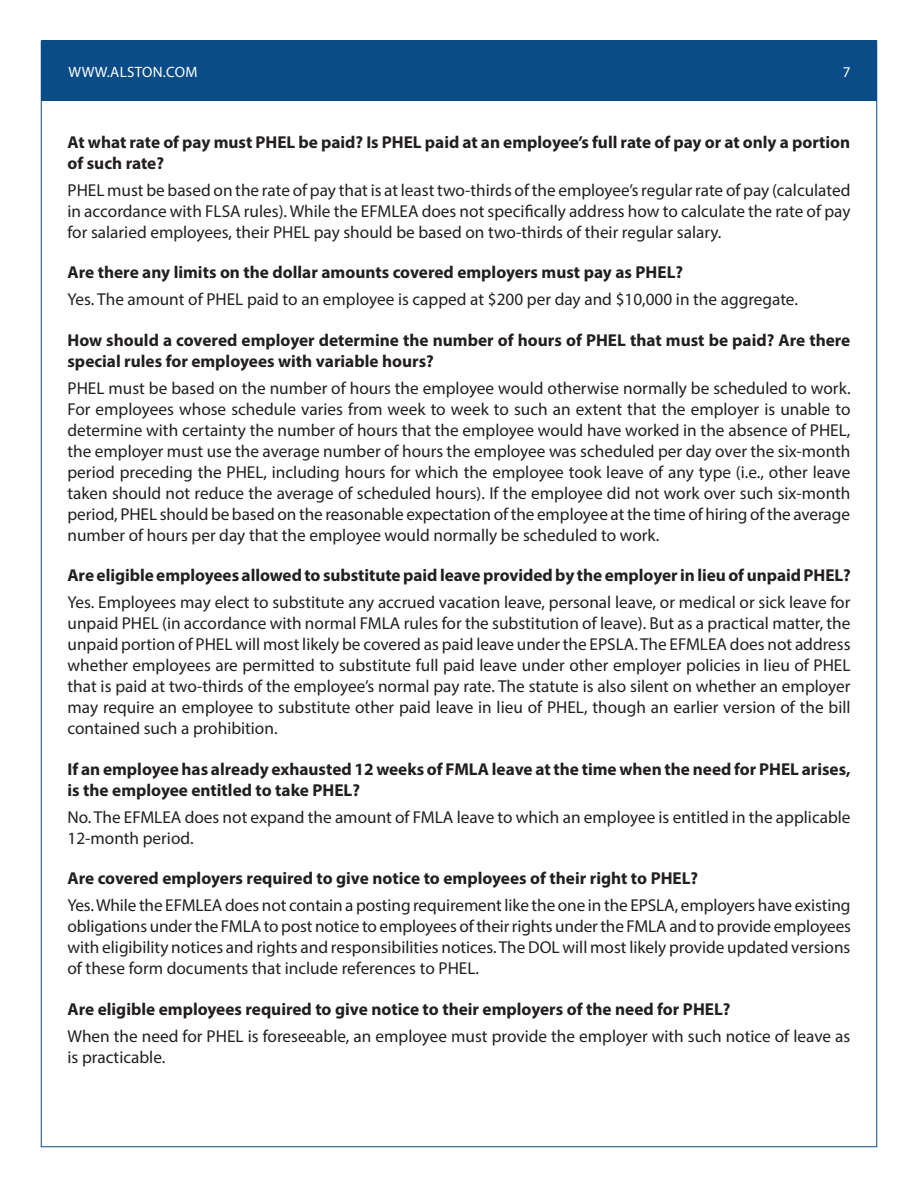
<style>
.page{position:relative;width:918px;height:1188px;background:#fff}
.page>*{position:absolute;margin:0;border:0;box-sizing:border-box;transform-origin:0 0}
.t1{font:17.25px/21px "Myriad Pro";color:#231f20;text-align:justify}
.t2{font:700 17.25px/21px "Myriad Pro";color:#231f20}
.t3{font:15px "Myriad Pro";letter-spacing:.02em;color:#fff}
</style>
<div class="page">
<div style="left:41px;top:40px;width:835px;height:61px;background:#0a4c88"></div>
<p class="t3" style="left:68px;top:62px;width:130px">WWW.ALSTON.COM</p>
<p class="t3" style="left:843px;top:62px;width:9px">7</p>
<p class="t2" style="left:68px;top:131px;width:784px">At what rate of pay must PHEL be paid? Is PHEL paid at an employee’s full rate of pay or at only a portion of such rate?</p>
<p class="t1" style="left:68px;top:179px;width:785px">PHEL must be based on the rate of pay that is at least two-thirds of the employee’s regular rate of pay (calculated in accordance with FLSA rules). While the EFMLEA does not specifically address how to calculate the rate of pay for salaried employees, their PHEL pay should be based on two-thirds of their regular salary.</p>
<p class="t2" style="left:68px;top:262px;width:617px">Are there any limits on the dollar amounts covered employers must pay as PHEL?</p>
<p class="t1" style="left:68px;top:289px;width:732px">Yes. The amount of PHEL paid to an employee is capped at $200 per day and $10,000 in the aggregate.</p>
<p class="t2" style="left:68px;top:329px;width:784px">How should a covered employer determine the number of hours of PHEL that must be paid? Are there special rules for employees with variable hours?</p>
<p class="t1" style="left:68px;top:377px;width:785px">PHEL must be based on the number of hours the employee would otherwise normally be scheduled to work.<br>For employees whose schedule varies from week to week to such an extent that the employer is unable to determine with certainty the number of hours that the employee would have worked in the absence of PHEL, the employer must use the average number of hours the employee was scheduled per day over the six-month period preceding the PHEL, including hours for which the employee took leave of any type (i.e., other leave taken should not reduce the average of scheduled hours). If the employee did not work over such six-month period, PHEL should be based on the reasonable expectation of the employee at the time of hiring of the average number of hours per day that the employee would normally be scheduled to work.</p>
<p class="t2" style="left:68px;top:564px;width:785px">Are eligible employees allowed to substitute paid leave provided by the employer in lieu of unpaid PHEL?</p>
<p class="t1" style="left:68px;top:592px;width:785px">Yes. Employees may elect to substitute any accrued vacation leave, personal leave, or medical or sick leave for unpaid PHEL (in accordance with normal FMLA rules for the substitution of leave). But as a practical matter, the unpaid portion of PHEL will most likely be covered as paid leave under the EPSLA. The EFMLEA does not address whether employees are permitted to substitute full paid leave under other employer policies in lieu of PHEL that is paid at two-thirds of the employee’s normal pay rate. The statute is also silent on whether an employer may require an employee to substitute other paid leave in lieu of PHEL, though an earlier version of the bill contained such a prohibition.</p>
<p class="t2" style="left:68px;top:758px;width:785px">If an employee has already exhausted 12 weeks of FMLA leave at the time when the need for PHEL arises, is the employee entitled to take PHEL?</p>
<p class="t1" style="left:68px;top:806px;width:785px">No. The EFMLEA does not expand the amount of FMLA leave to which an employee is entitled in the applicable<br>12-month period.</p>
<p class="t2" style="left:68px;top:867px;width:632px">Are covered employers required to give notice to employees of their right to PHEL?</p>
<p class="t1" style="left:68px;top:895px;width:785px">Yes. While the EFMLEA does not contain a posting requirement like the one in the EPSLA, employers have existing obligations under the FMLA to post notice to employees of their rights under the FMLA and to provide employees with eligibility notices and rights and responsibilities notices. The DOL will most likely provide updated versions of these form documents that include references to PHEL.</p>
<p class="t2" style="left:68px;top:998px;width:665px">Are eligible employees required to give notice to their employers of the need for PHEL?</p>
<p class="t1" style="left:68px;top:1025px;width:784px">When the need for PHEL is foreseeable, an employee must provide the employer with such notice of leave as is practicable.</p>
</div>
